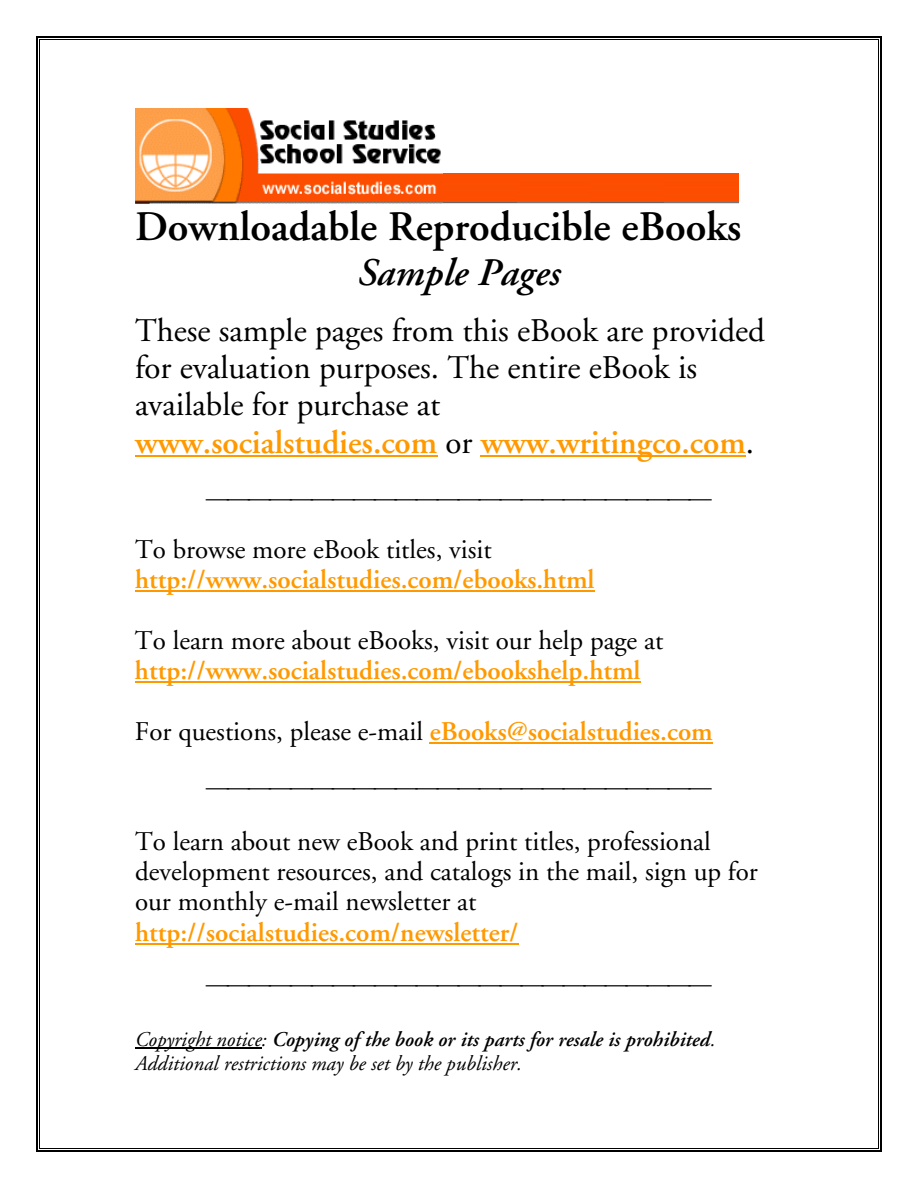
<style>
.page{position:relative;width:918px;height:1188px;background:#fff}
.page>*{position:absolute;margin:0;border:0;box-sizing:border-box;transform-origin:0 0}
.t1{font:600 42px "Adobe Garamond";color:#000}
.t2{font:italic 600 39px "Adobe Garamond";color:#000}
.t3{font:33px/37.2px "Adobe Garamond";color:#000}
.t4{font:27px/30.3px "Adobe Garamond";color:#000}
.t5{font:600 27px "Adobe Garamond";color:#f90}
.t6{font:italic 21px/24px "Adobe Garamond";color:#000}
.s1{font-weight:600;color:#f90}
.s2{font-weight:600}
</style>
<div class="page">
<img style="left:135px;top:108px;width:603px;height:96px">
<hr style="left:135px;top:455px;width:302px;height:2px;background:#f90">
<hr style="left:481px;top:455px;width:265px;height:2px;background:#f90">
<hr style="left:135px;top:590px;width:460px;height:2px;background:#f90">
<hr style="left:135px;top:681px;width:506px;height:2px;background:#f90">
<hr style="left:430px;top:742px;width:283px;height:2px;background:#f90">
<hr style="left:135px;top:943px;width:384px;height:1px;background:#f90">
<hr style="left:135px;top:1048px;width:127px;height:1px;background:#000">
<svg style="left:36px;top:36px;width:4px;height:4px"></svg>
<hr style="left:40px;top:36px;width:838px;height:1px;background:#000">
<hr style="left:40px;top:37px;width:838px;height:1px;background:#000">
<hr style="left:40px;top:39px;width:838px;height:1px;background:#000">
<svg style="left:878px;top:36px;width:4px;height:4px"></svg>
<hr style="left:36px;top:40px;width:1px;height:1108px;background:#000">
<hr style="left:37px;top:40px;width:1px;height:1108px;background:#000">
<hr style="left:39px;top:40px;width:1px;height:1108px;background:#000">
<hr style="left:880px;top:40px;width:1px;height:1108px;background:#000">
<hr style="left:878px;top:40px;width:1px;height:1108px;background:#000">
<svg style="left:36px;top:1148px;width:4px;height:4px"></svg>
<hr style="left:40px;top:1150px;width:838px;height:1px;background:#000">
<hr style="left:40px;top:1148px;width:838px;height:1px;background:#000">
<svg style="left:878px;top:1148px;width:4px;height:4px"></svg>
<h1 class="t1" style="left:135px;top:210px;width:608px">Downloadable Reproducible eBooks</h1>
<h2 class="t2" style="left:358px;top:257px;width:204px">Sample Pages</h2>
<p class="t3" style="left:135px;top:315px;width:632px">These sample pages from this eBook are provided for evaluation purposes. The entire eBook is available for purchase at<br><span class="s1">www.socialstudies.com</span> or <span class="s1">www.writingco.com</span>.</p>
<p class="t4" style="left:135px;top:536px;width:358px">To browse more eBook titles, visit</p>
<p class="t5" style="left:135px;top:569px;width:461px">http://www.socialstudies.com/ebooks.html</p>
<p class="t4" style="left:135px;top:627px;width:530px">To learn more about eBooks, visit our help page at</p>
<p class="t5" style="left:135px;top:660px;width:507px">http://www.socialstudies.com/ebookshelp.html</p>
<p class="t4" style="left:135px;top:719px;width:579px">For questions, please e-mail <span class="s1">eBooks@socialstudies.com</span></p>
<p class="t4" style="left:135px;top:829px;width:624px">To learn about new eBook and print titles, professional development resources, and catalogs in the mail, sign up for our monthly e-mail newsletter at</p>
<p class="t5" style="left:135px;top:922px;width:385px">http://socialstudies.com/newsletter/</p>
<p class="t6" style="left:135px;top:1029px;width:582px">Copyright notice: <span class="s2">Copying of the book or its parts for resale is prohibited</span>.<br>Additional restrictions may be set by the publisher.</p>
</div>
